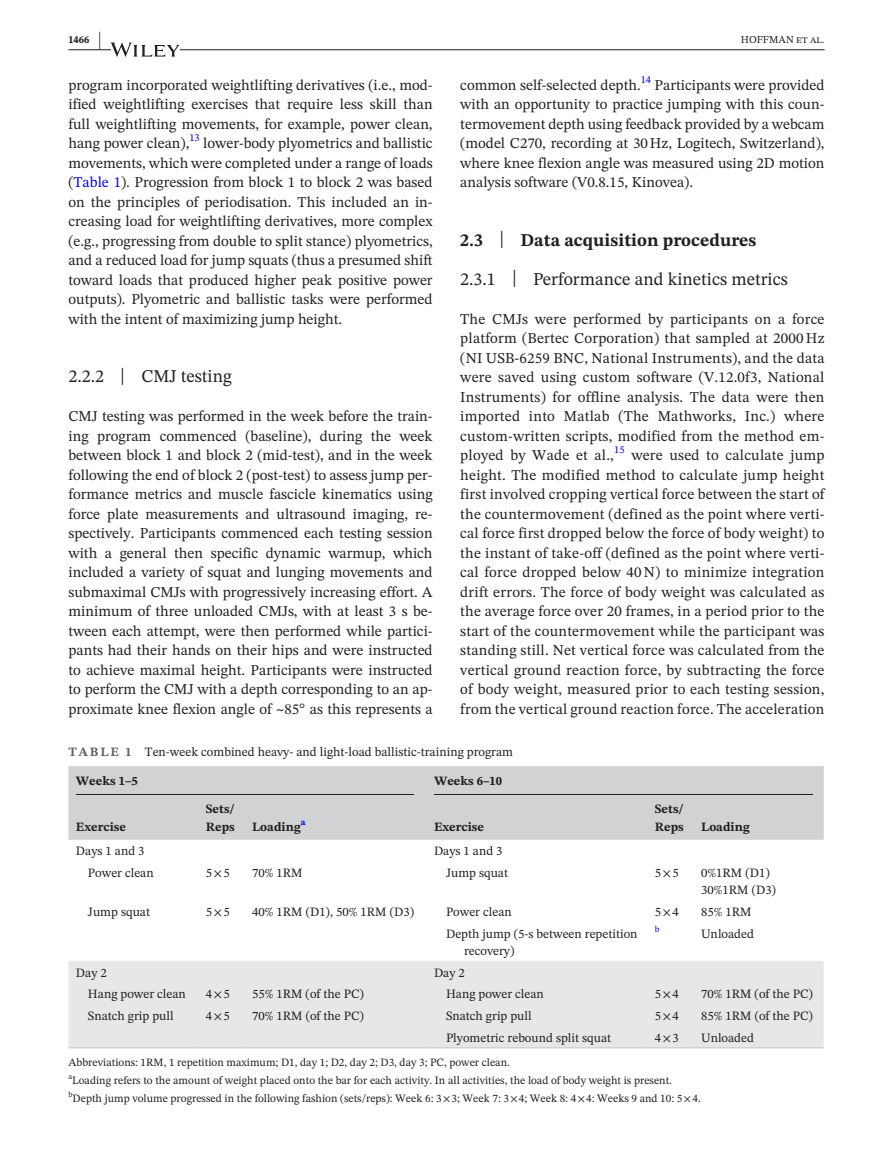
<style>
.page{position:relative;width:893px;height:1174px;background:#fff}
.page>*{position:absolute;margin:0;border:0;box-sizing:border-box;transform-origin:0 0}
.t1{font:18px/39px "STIX Two Text";color:#231f20}
.t2{font:15px/19.5px "STIX Two Text";color:#231f20;text-align:justify}
.t3{font:12.75px/17.2px "STIX Two Text";color:#231f20}
.t4{font:700 12.75px/17.2px "STIX Two Text";color:#231f20}
.t5{font:11.25px "STIX Two Text";color:#231f20}
.t6{font:10.5px "STIX Two Text";color:#231f20}
.t7{font:700 10.5px "STIX Two Text";color:#231f20}
.t8{font:10.5px "STIX Two Text";color:#00f}
.t9{font:8.85px "STIX Two Text";color:#00f}
.t10{font:7.8px "STIX Two Text";color:#231f20}
.s1{font-size:21px}
.s2{color:#00f}
.s3{font-weight:700}
.s4{font-size:23.7px}
.s5{font-family:"STIX"}
.s6{font-weight:700;color:#636366}
</style>
<div class="page">
<hr style="left:68px;top:49px;width:756px;height:1px;background:#231f20">
<svg style="left:111px;top:43px;width:68px;height:14px"></svg>
<div style="left:68px;top:766px;width:756px;height:73px;background:#d1d2d4"></div>
<div style="left:68px;top:961px;width:756px;height:86px;background:#e6e7e9"></div>
<hr style="left:426px;top:1047px;width:221px;height:1px;background:#d1d2d4">
<hr style="left:647px;top:1047px;width:47px;height:1px;background:#d1d2d4">
<hr style="left:694px;top:1047px;width:130px;height:1px;background:#d1d2d4">
<hr style="left:68px;top:1047px;width:130px;height:1px;background:#d1d2d4">
<hr style="left:198px;top:1047px;width:47px;height:1px;background:#d1d2d4">
<hr style="left:245px;top:1047px;width:181px;height:1px;background:#d1d2d4">
<hr style="left:76px;top:794px;width:338px;height:1px;background:#231f20">
<hr style="left:434px;top:794px;width:379px;height:1px;background:#231f20">
<p class="t7" style="left:68px;top:32px;width:34px">1466 <span class="s1">|</span></p>
<p class="t6" style="left:741px;top:32px;width:85px">HOFFMAN et al.</p>
<p class="t2" style="left:68px;top:75px;width:366px">program incorporated weightlifting derivatives (i.e., mod&shy;ified weightlifting exercises that require less skill than full weightlifting movements, for example, power clean, hang power clean),</p>
<p class="t2" style="left:460px;top:75px;width:366px">common self-selected depth.<sup>14</sup> Participants were provided with an opportunity to practice jumping with this coun&shy;termovement depth using feedback provided by a webcam (model C270, recording at 30Hz, Logitech, Switzerland), where knee flexion angle was measured using 2D motion analysis software (V0.8.15, Kinovea).</p>
<p class="t8" style="left:189px;top:130px;width:12px">13</p>
<p class="t2" style="left:68px;top:133px;width:366px;text-indent:135px">lower-body plyometrics and ballistic movements, which were completed under a range of loads (<span class="s2">Table 1</span>). Progression from block 1 to block 2 was based on the principles of periodisation. This included an in&shy;creasing load for weightlifting derivatives, more complex (e.g., progressing from double to split stance) plyometrics, and a reduced load for jump squats (thus a presumed shift toward loads that produced higher peak positive power outputs). Plyometric and ballistic tasks were performed with the intent of maximizing jump height.</p>
<p class="t1" style="left:460px;top:220px;width:329px"><span class="s3">2.3</span> <span class="s4">|</span> <span class="s3">Data acquisition procedures<br></span>2.3.1 <span class="s4">|</span> Performance and kinetics metrics</p>
<p class="t2" style="left:460px;top:309px;width:366px">The CMJs were performed by participants on a force platform (Bertec Corporation) that sampled at 2000 Hz (NI USB-6259 BNC, National Instruments), and the data were saved using custom software (V.12.0f3, National Instruments) for offline analysis. The data were then imported into Matlab (The Mathworks, Inc.) where custom-written scripts, modified from the method em&shy;ployed by Wade et al.,</p>
<p class="t1" style="left:68px;top:356px;width:165px">2.2.2 <span class="s4">|</span> CMJ testing</p>
<p class="t2" style="left:68px;top:406px;width:366px">CMJ testing was performed in the week before the train&shy;ing program commenced (baseline), during the week between block 1 and block 2 (mid-test), and in the week following the end of block 2 (post-test) to assess jump per&shy;formance metrics and muscle fascicle kinematics using force plate measurements and ultrasound imaging, re&shy;spectively. Participants commenced each testing session with a general then specific dynamic warmup, which included a variety of squat and lunging movements and submaximal CMJs with progressively increasing effort. A minimum of three unloaded CMJs, with at least 3 s be&shy;tween each attempt, were then performed while partici&shy;pants had their hands on their hips and were instructed to achieve maximal height. Participants were instructed to perform the CMJ with a depth corresponding to an ap&shy;proximate knee flexion angle of <span class="s5">~</span>85° as this represents a</p>
<p class="t8" style="left:614px;top:442px;width:12px">15</p>
<p class="t2" style="left:460px;top:445px;width:366px;text-indent:171px">were used to calculate jump height. The modified method to calculate jump height first involved cropping vertical force between the start of the countermovement (defined as the point where verti&shy;cal force first dropped below the force of body weight) to the instant of take-off (defined as the point where verti&shy;cal force dropped below 40 N) to minimize integration drift errors. The force of body weight was calculated as the average force over 20 frames, in a period prior to the start of the countermovement while the participant was standing still. Net vertical force was calculated from the vertical ground reaction force, by subtracting the force of body weight, measured prior to each testing session, from the vertical ground reaction force. The acceleration</p>
<p class="t3" style="left:68px;top:743px;width:446px"><span class="s6">TABLE 1</span> Ten-week combined heavy- and light-load ballistic-training program</p>
<p class="t4" style="left:76px;top:772px;width:63px">Weeks 1–5</p>
<p class="t4" style="left:434px;top:772px;width:70px">Weeks 6–10</p>
<p class="t4" style="left:76px;top:818px;width:52px">Exercise</p>
<p class="t4" style="left:206px;top:800px;width:31px">Sets/<br>Reps</p>
<p class="t4" style="left:655px;top:800px;width:31px">Sets/<br>Reps</p>
<p class="t4" style="left:252px;top:818px;width:55px">Loading<sup>a</sup></p>
<p class="t4" style="left:434px;top:818px;width:52px">Exercise</p>
<p class="t4" style="left:701px;top:818px;width:50px">Loading</p>
<p class="t3" style="left:76px;top:842px;width:70px">Days 1 and 3</p>
<p class="t3" style="left:434px;top:842px;width:70px">Days 1 and 3</p>
<p class="t3" style="left:88px;top:864px;width:67px">Power clean</p>
<p class="t3" style="left:206px;top:864px;width:25px">5<span class="s5">×</span>5</p>
<p class="t3" style="left:252px;top:864px;width:52px">70% 1RM</p>
<p class="t3" style="left:446px;top:864px;width:64px">Jump squat</p>
<p class="t3" style="left:655px;top:864px;width:25px">5<span class="s5">×</span>5</p>
<p class="t3" style="left:701px;top:864px;width:76px">0%1RM (D1)<br>30%1RM (D3)</p>
<p class="t3" style="left:88px;top:903px;width:64px">Jump squat</p>
<p class="t3" style="left:206px;top:903px;width:25px">5<span class="s5">×</span>5</p>
<p class="t3" style="left:252px;top:903px;width:163px">40% 1RM (D1), 50% 1RM (D3)</p>
<p class="t3" style="left:446px;top:903px;width:67px">Power clean</p>
<p class="t3" style="left:655px;top:903px;width:25px">5<span class="s5">×</span>4</p>
<p class="t3" style="left:701px;top:903px;width:52px">85% 1RM</p>
<p class="t3" style="left:464px;top:924px;width:175px;text-indent:-18px">Depth jump (5-s between repetition recovery)</p>
<p class="t9" style="left:655px;top:922px;width:6px">b</p>
<p class="t3" style="left:701px;top:924px;width:54px">Unloaded</p>
<p class="t3" style="left:76px;top:963px;width:32px">Day 2</p>
<p class="t3" style="left:434px;top:963px;width:32px">Day 2</p>
<p class="t3" style="left:88px;top:985px;width:99px">Hang power clean</p>
<p class="t3" style="left:206px;top:985px;width:25px">4<span class="s5">×</span>5</p>
<p class="t3" style="left:252px;top:985px;width:113px">55% 1RM (of the PC)</p>
<p class="t3" style="left:446px;top:985px;width:99px">Hang power clean</p>
<p class="t3" style="left:655px;top:985px;width:25px">5<span class="s5">×</span>4</p>
<p class="t3" style="left:701px;top:985px;width:113px">70% 1RM (of the PC)</p>
<p class="t3" style="left:88px;top:1007px;width:87px">Snatch grip pull</p>
<p class="t3" style="left:206px;top:1007px;width:25px">4<span class="s5">×</span>5</p>
<p class="t3" style="left:252px;top:1007px;width:113px">70% 1RM (of the PC)</p>
<p class="t3" style="left:446px;top:1007px;width:87px">Snatch grip pull</p>
<p class="t3" style="left:655px;top:1007px;width:25px">5<span class="s5">×</span>4</p>
<p class="t3" style="left:701px;top:1007px;width:113px">85% 1RM (of the PC)</p>
<p class="t3" style="left:446px;top:1028px;width:167px">Plyometric rebound split squat</p>
<p class="t3" style="left:655px;top:1028px;width:25px">4<span class="s5">×</span>3</p>
<p class="t3" style="left:701px;top:1028px;width:54px">Unloaded</p>
<p class="t5" style="left:68px;top:1054px;width:443px">Abbreviations: 1RM, 1 repetition maximum; D1, day 1; D2, day 2; D3, day 3; PC, power clean.</p>
<p class="t10" style="left:68px;top:1071px;width:5px">a</p>
<p class="t5" style="left:72px;top:1072px;width:601px">Loading refers to the amount of weight placed onto the bar for each activity. In all activities, the load of body weight is present.</p>
<p class="t10" style="left:68px;top:1089px;width:6px">b</p>
<p class="t5" style="left:73px;top:1090px;width:630px">Depth jump volume progressed in the following fashion (sets/reps): Week 6: 3<span class="s5">×</span>3; Week 7: 3<span class="s5">×</span>4; Week 8: 4<span class="s5">×</span>4: Weeks 9 and 10: 5<span class="s5">×</span>4.</p>
</div>
